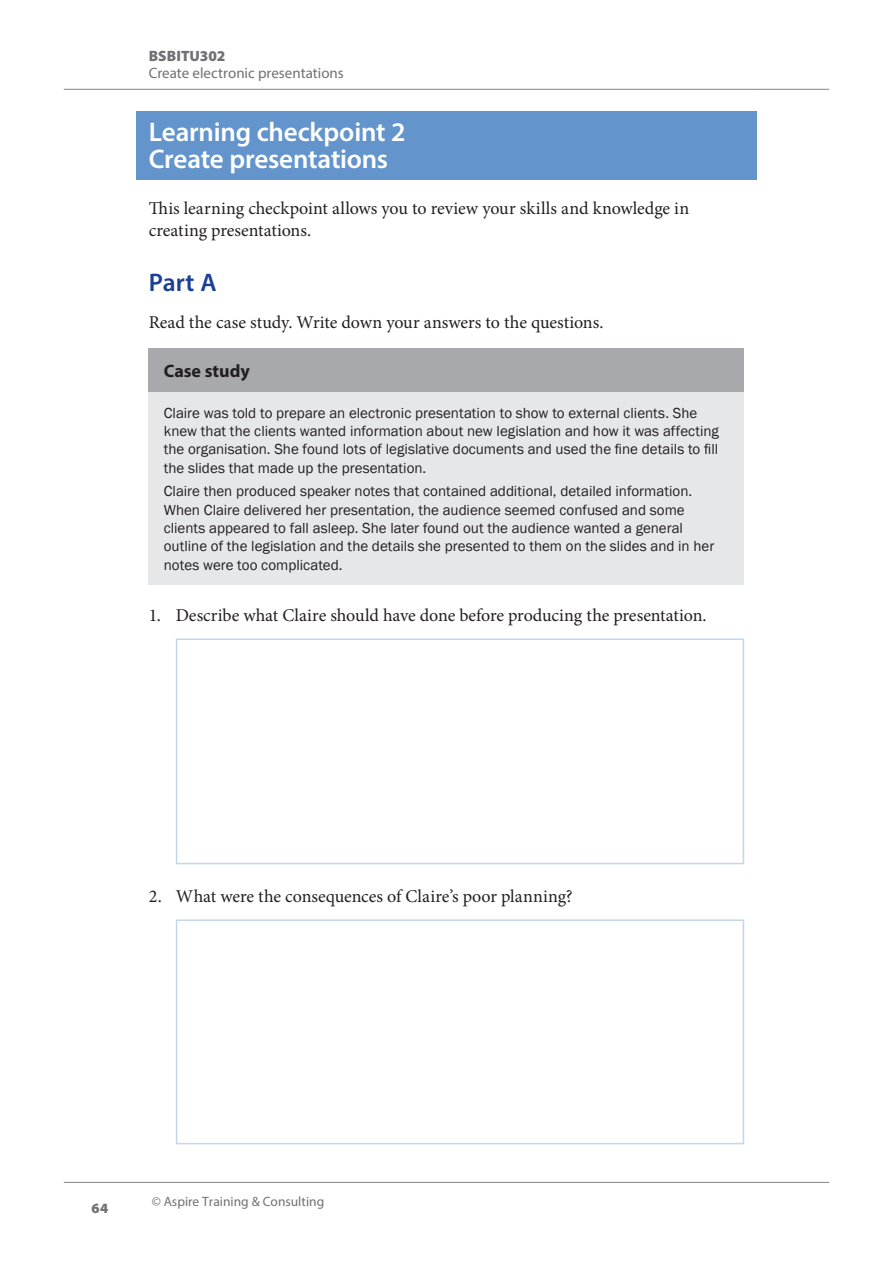
<style>
.page{position:relative;width:893px;height:1263px;background:#fff}
.page>*{position:absolute;margin:0;border:0;box-sizing:border-box;transform-origin:0 0}
.H1{font:600 27px/27px "Myriad Pro";letter-spacing:-.01em;color:#fff}
.H2{font:600 25.5px "Myriad Pro";color:#1b3f94}
.t1{font:18px/21.8px "Minion Pro";letter-spacing:-.005em;color:#231f20}
.H5{font:700 18px "Myriad Pro";color:#231f20}
.table_text{font:15px/18.3px "Franklin Gothic";color:#231f20}
.t2{font:15px "Myriad Pro";color:#717074}
.t3{font:900 15px "Myriad Pro";color:#717074}
.t4{font:900 14.25px "Myriad Pro";color:#717074}
.t5{font:13.5px "Myriad Pro";color:#717074}
</style>
<div class="page">
<hr style="left:64px;top:1182px;width:72px;height:1px;background:#808285">
<hr style="left:136px;top:1182px;width:621px;height:1px;background:#808285">
<hr style="left:757px;top:1182px;width:72px;height:1px;background:#808285">
<hr style="left:64px;top:89px;width:72px;height:1px;background:#808285">
<hr style="left:136px;top:89px;width:621px;height:1px;background:#808285">
<hr style="left:757px;top:89px;width:72px;height:1px;background:#808285">
<div style="left:149px;top:349px;width:595px;height:43px;background:#a8a9ad"></div>
<div style="left:149px;top:392px;width:595px;height:192px;background:#e6e7e9"></div>
<div style="left:176px;top:638px;width:568px;height:226px;border:2px solid #c4d6ec"></div>
<div style="left:176px;top:919px;width:568px;height:225px;border:2px solid #c4d6ec"></div>
<div style="left:136px;top:111px;width:621px;height:68px;background:#6395cc"></div>
<p class="t3" style="left:149px;top:47px;width:78px">BSBITU302</p>
<p class="t2" style="left:149px;top:63px;width:196px">Create electronic presentations</p>
<h2 class="H1" style="left:149px;top:118px;width:258px">Learning checkpoint 2<br>Create presentations</h2>
<p class="t1" style="left:149px;top:197px;width:542px">This learning checkpoint allows you to review your skills and knowledge in creating presentations.</p>
<h3 class="H2" style="left:149px;top:267px;width:69px">Part A</h3>
<p class="t1" style="left:149px;top:311px;width:456px">Read the case study. Write down your answers to the questions.</p>
<p class="H5" style="left:164px;top:359px;width:88px">Case study</p>
<p class="table_text" style="left:164px;top:404px;width:557px">Claire was told to prepare an electronic presentation to show to external clients. She knew that the clients wanted information about new legislation and how it was affecting the organisation. She found lots of legislative documents and used the fine details to fill the slides that made up the presentation.</p>
<p class="table_text" style="left:164px;top:482px;width:552px">Claire then produced speaker notes that contained additional, detailed information.<br>When Claire delivered her presentation, the audience seemed confused and some clients appeared to fall asleep. She later found out the audience wanted a general outline of the legislation and the details she presented to them on the slides and in her notes were too complicated.</p>
<p class="t1" style="left:149px;top:605px;width:559px">1. Describe what Claire should have done before producing the presentation.</p>
<p class="t1" style="left:149px;top:886px;width:425px">2. What were the consequences of Claire’s poor planning?</p>
<p class="t4" style="left:92px;top:1200px;width:18px">64</p>
<p class="t5" style="left:152px;top:1193px;width:174px">© Aspire Training &amp; Consulting</p>
</div>
